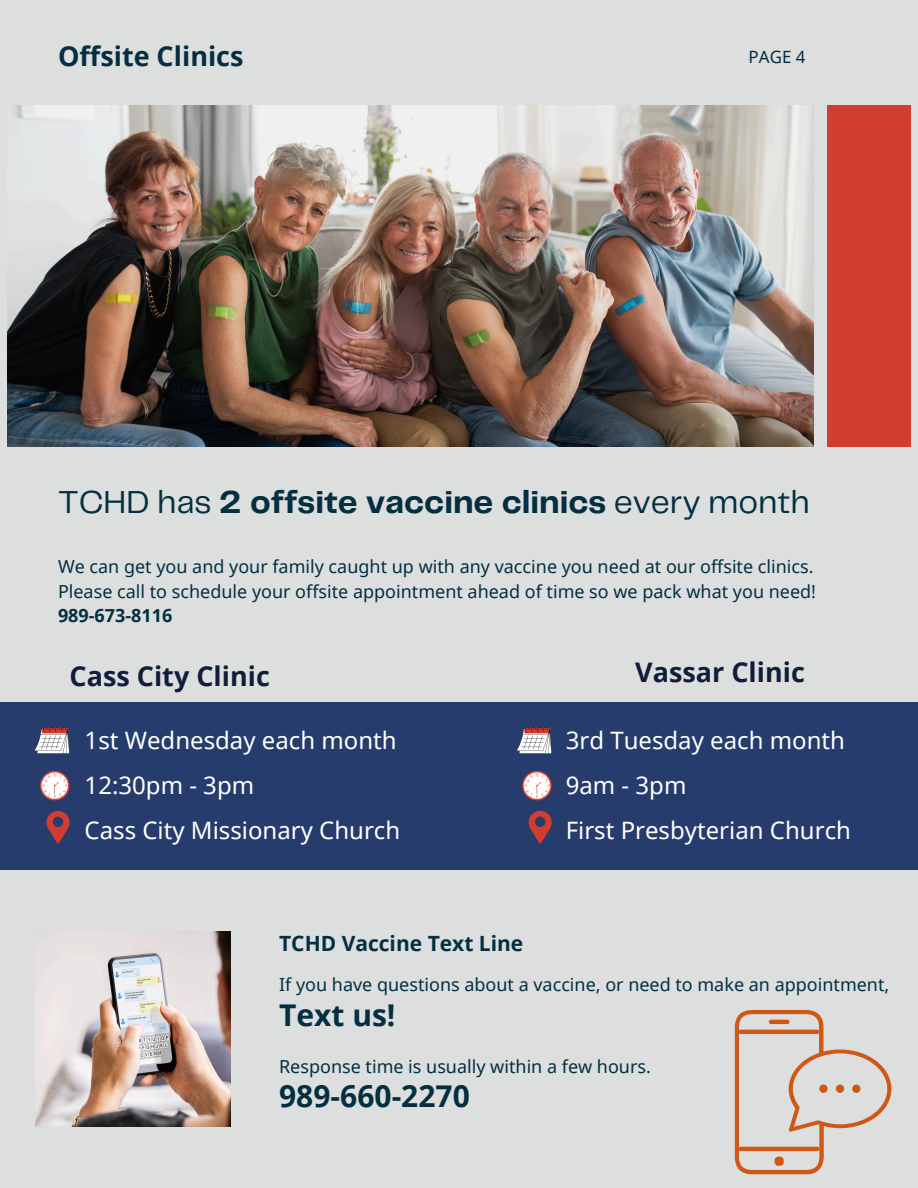
<style>
.page{position:relative;width:918px;height:1188px;background:#dddede}
.page>*{position:absolute;margin:0;border:0;box-sizing:border-box;transform-origin:0 0}
.t1{font:700 33px "Telegraf";color:#032f40}
.t2{font:700 30px "Noto Sans";color:#032f40}
.t3{font:700 27px "Noto Sans";color:#111e3b}
.t4{font:700 27px "Noto Sans";color:#032f40}
.t5{font:24px/45px "Noto Sans";color:#fff}
.t6{font:700 21px "Noto Sans";color:#032f40}
.t7{font:18px "Noto Sans";color:#032f40}
.t8{font:700 18px "Noto Sans";color:#032f40}
.t9{font:16.95px "Noto Sans";color:#032f40}
.s1{font-weight:400}
</style>
<div class="page">
<img style="left:7px;top:105px;width:806px;height:341px">
<div style="left:827px;top:105px;width:84px;height:341px;background:#d13d2f"></div>
<img style="left:35px;top:932px;width:195px;height:195px">
<div style="left:0;top:702px;width:918px;height:167px;background:#263c6d"></div>
<svg style="left:34px;top:727px;width:36px;height:27px"></svg>
<svg style="left:40px;top:771px;width:29px;height:29px"></svg>
<svg style="left:41px;top:772px;width:27px;height:27px"></svg>
<svg style="left:42px;top:773px;width:26px;height:26px"></svg>
<svg style="left:46px;top:811px;width:24px;height:33px"></svg>
<svg style="left:516px;top:727px;width:36px;height:27px"></svg>
<svg style="left:522px;top:771px;width:29px;height:29px"></svg>
<svg style="left:524px;top:773px;width:26px;height:26px"></svg>
<svg style="left:529px;top:811px;width:23px;height:33px"></svg>
<svg style="left:735px;top:1010px;width:156px;height:164px"></svg>
<p class="t4" style="left:58px;top:37px;width:187px">Offsite Clinics</p>
<h2 class="t9" style="left:749px;top:45px;width:58px">PAGE 4</h2>
<p class="t1" style="left:58px;top:488px;width:753px"><span class="s1">TCHD has</span> 2 offsite vaccine clinics <span class="s1">every month</span></p>
<p class="t7" style="left:58px;top:554px;width:757px">We can get you and your family caught up with any vaccine you need at our offsite clinics.</p>
<p class="t7" style="left:58px;top:579px;width:760px">Please call to schedule your offsite appointment ahead of time so we pack what you need!</p>
<p class="t8" style="left:58px;top:603px;width:116px">989-673-8116</p>
<p class="t3" style="left:70px;top:657px;width:202px">Cass City Clinic</p>
<p class="t5" style="left:85px;top:717px;width:317px">1st Wednesday each month<br>12:30pm - 3pm<br>Cass City Missionary Church</p>
<h4 class="t3" style="left:635px;top:654px;width:171px">Vassar Clinic</h4>
<p class="t5" style="left:566px;top:718px;width:287px">3rd Tuesday each month<br>9am - 3pm<br>First Presbyterian Church</p>
<h3 class="t6" style="left:279px;top:929px;width:246px">TCHD Vaccine Text Line</h3>
<h3 class="t7" style="left:279px;top:972px;width:612px">If you have questions about a vaccine, or need to make an appointment,</h3>
<p class="t2" style="left:279px;top:994px;width:118px">Text us!</p>
<p class="t7" style="left:279px;top:1054px;width:373px">Response time is usually within a few hours.</p>
<h4 class="t2" style="left:279px;top:1075px;width:192px">989-660-2270</h4>
</div>
